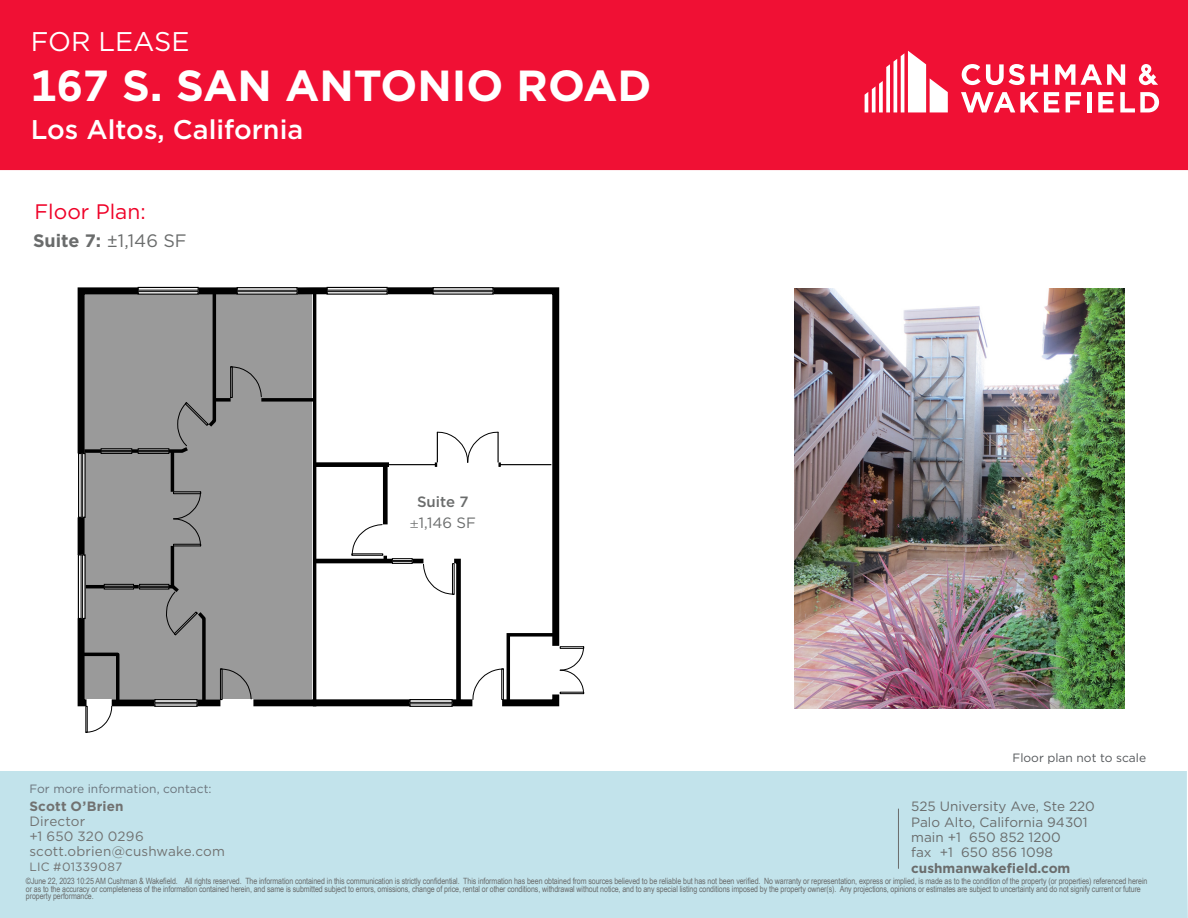
<style>
.page{position:relative;width:1188px;height:918px;background:#fff}
.page>*{position:absolute;margin:0;border:0;box-sizing:border-box;transform-origin:0 0}
.t1{font:700 43.5px "Gotham";color:#fff}
.t2{font:500 27px "Gotham";color:#fff}
.t3{font:27px "Gotham";color:#fff}
.headline{font:21px "Gotham";color:#ef0027}
.for_more_info{font:18px "Gotham";color:#6a6c6c}
.for_more_info-2{font:15px "Gotham";color:#6a6c6c}
.for_more_info-3{font:500 15px "Gotham";color:#6a6c6c}
.t4{font:13.5px/15.3px "Gotham";color:#6a6c6c}
.t5{font:13.5px/15px "Gotham";letter-spacing:.01em;color:#717271}
.t6{font:700 13.5px "Gotham";color:#6a6c6c}
.t7{font:700 13.5px "Gotham";letter-spacing:.015em;color:#717271}
.t8{font:12px "Gotham";color:#6a737b}
.for_more_info-4{font:12px "Gotham";color:#54575a}
.t9{font:12px "Gotham";letter-spacing:.015em;color:#717271}
.t10{font:8.7px/7.5px "Arial Narrow";letter-spacing:-.01em;color:#6a6c6c}
.s1{font-weight:700}
.s2{font-family:"Helvetica Neue LT";font-weight:300}
</style>
<div class="page">
<div style="left:0;top:771px;width:1188px;height:147px;background:#c2e3eb"></div>
<hr style="left:898px;top:809px;width:1px;height:60px;background:#6a6c6c">
<div style="left:0;top:0;width:1188px;height:170px;background:#f01034"></div>
<svg style="left:865px;top:51px;width:83px;height:61px"></svg>
<svg style="left:1031px;top:64px;width:17px;height:21px"></svg>
<div style="left:1087px;top:92px;width:5px;height:20px;background:#fff"></div>
<svg style="left:1098px;top:92px;width:16px;height:20px"></svg>
<svg style="left:1120px;top:92px;width:39px;height:20px"></svg>
<svg style="left:962px;top:64px;width:63px;height:21px"></svg>
<svg style="left:1055px;top:64px;width:70px;height:21px"></svg>
<svg style="left:1066px;top:92px;width:15px;height:20px"></svg>
<svg style="left:961px;top:92px;width:98px;height:20px"></svg>
<svg style="left:1139px;top:64px;width:19px;height:21px"></svg>
<svg style="left:77px;top:286px;width:507px;height:447px"></svg>
<img style="left:795px;top:288px;width:330px;height:421px">
<h2 class="t3" style="left:31px;top:24px;width:160px">FOR LEASE</h2>
<h1 class="t1" style="left:31px;top:56px;width:622px">167 S. SAN ANTONIO ROAD</h1>
<h2 class="t2" style="left:31px;top:111px;width:274px">Los Altos, California</h2>
<p class="headline" style="left:34px;top:198px;width:113px">Floor Plan:</p>
<p class="for_more_info" style="left:33px;top:230px;width:155px"><span class="s1">Suite 7:</span> ±1,146 SF</p>
<h3 class="t8" style="left:29px;top:781px;width:184px">For more information, contact:</h3>
<h3 class="t7" style="left:29px;top:798px;width:96px">Scott O’Brien</h3>
<h3 class="t5" style="left:29px;top:814px;width:197px">Director<br>+1 650 320 0296 scott.obrien@cushwake.com</h3>
<h3 class="t9" style="left:29px;top:859px;width:94px">LIC #01339087</h3>
<p class="for_more_info-3" style="left:417px;top:492px;width:53px">Suite 7</p>
<p class="for_more_info-2" style="left:410px;top:513px;width:68px"><span class="s2">±</span>1,146 SF</p>
<p class="for_more_info-4" style="left:1012px;top:751px;width:135px">Floor plan not to scale</p>
<h3 class="t4" style="left:911px;top:799px;width:185px">525 University Ave, Ste 220<br>Palo Alto, California 94301 main +1 650 852 1200<br>fax +1 650 856 1098</h3>
<h3 class="t6" style="left:911px;top:859px;width:161px">cushmanwakefield.com</h3>
<p class="t10" style="left:26px;top:877px;width:1123px">©June 22, 2023 10:25 AM Cushman &amp; Wakefield. All rights reserved. The information contained in this communication is strictly confidential. This information has been obtained from sources believed to be reliable but has not been verified. No warranty or representation, express or implied, is made as to the condition of the property (or properties) referenced herein or as to the accuracy or completeness of the information contained herein, and same is submitted subject to errors, omissions, change of price, rental or other conditions, withdrawal without notice, and to any special listing conditions imposed by the property owner(s). Any projections, opinions or estimates are subject to uncertainty and do not signify current or future property performance.</p>
</div>
